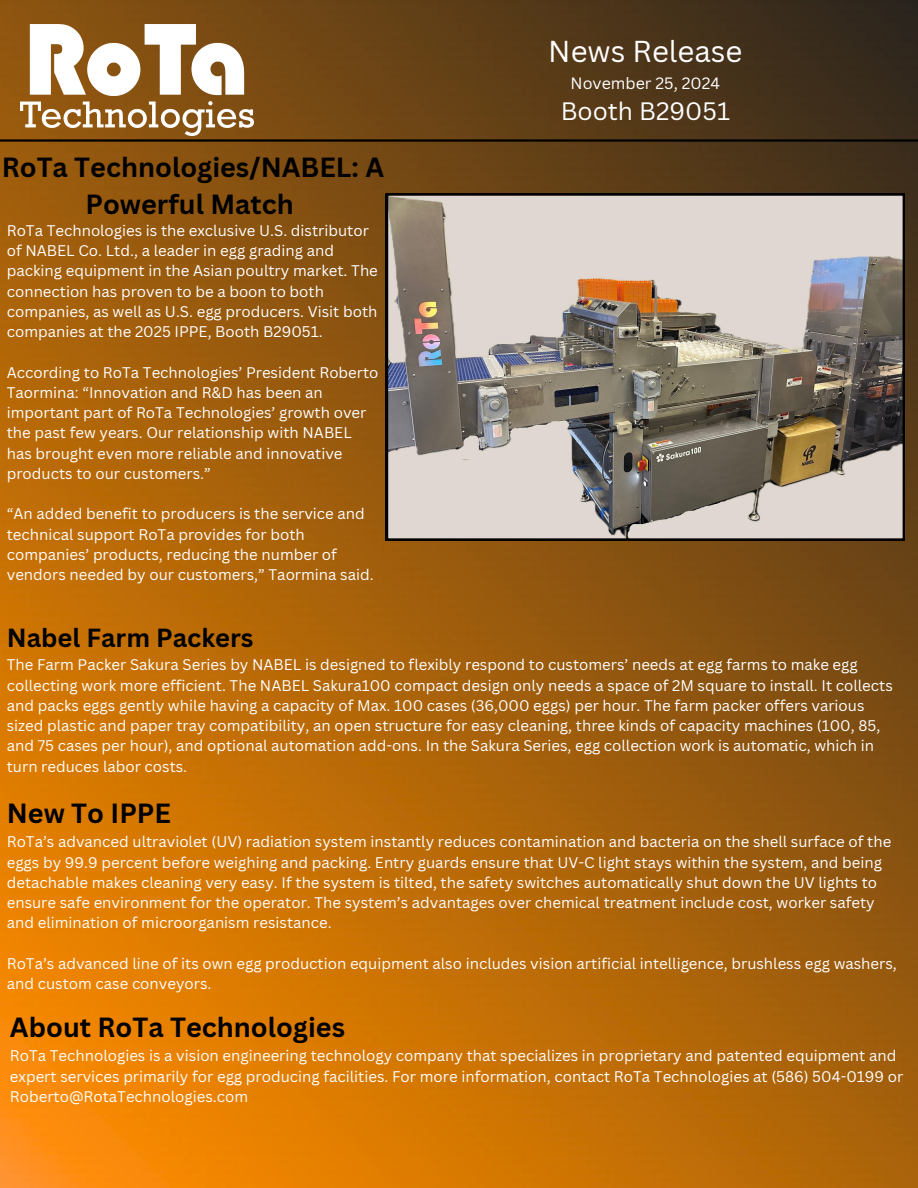
<style>
.page{position:relative;width:918px;height:1188px;background:#fff}
.page>*{position:absolute;margin:0;border:0;box-sizing:border-box;transform-origin:0 0}
.t1{font:29.4px "Canva Sans";color:#fff}
.t2{font:700 27px/37.2px "Canva Sans";color:#000;text-align:center}
.t3{font:700 25.5px "Canva Sans";color:#000}
.t4{font:24.6px "Canva Sans";color:#fff}
.t5{font:15.9px "Canva Sans";color:#fff}
.t6{font:15px/20.2px "Canva Sans";color:#fff}
</style>
<div class="page">
<img style="left:0;top:0;width:918px;height:1188px">
<img style="left:20px;top:24px;width:233px;height:112px">
<hr style="left:0;top:139px;width:918px;height:3px;background:#000">
<img style="left:386px;top:193px;width:519px;height:348px">
<p class="t2" style="left:2px;top:148px;width:384px">RoTa Technologies/NABEL: A<br>Powerful Match</p>
<p class="t6" style="left:7px;top:220px;width:373px">RoTa Technologies is the exclusive U.S. distributor of NABEL Co. Ltd., a leader in egg grading and packing equipment in the Asian poultry market. The connection has proven to be a boon to both companies, as well as U.S. egg producers. Visit both companies at the 2025 IPPE, Booth B29051.</p>
<p class="t6" style="left:7px;top:362px;width:373px">According to RoTa Technologies’ President Roberto Taormina: “Innovation and R&amp;D has been an important part of RoTa Technologies’ growth over the past few years. Our relationship with NABEL has brought even more reliable and innovative products to our customers.”</p>
<p class="t6" style="left:7px;top:503px;width:368px">“An added benefit to producers is the service and technical support RoTa provides for both companies’ products, reducing the number of vendors needed by our customers,” Taormina said.</p>
<p class="t1" style="left:548px;top:31px;width:196px">News Release</p>
<p class="t5" style="left:571px;top:72px;width:151px">November 25, 2024</p>
<h1 class="t4" style="left:561px;top:94px;width:171px">Booth B29051</h1>
<p class="t3" style="left:7px;top:620px;width:248px">Nabel Farm Packers</p>
<p class="t6" style="left:7px;top:655px;width:888px">The Farm Packer Sakura Series by NABEL is designed to flexibly respond to customers’ needs at egg farms to make egg collecting work more efficient. The NABEL Sakura100 compact design only needs a space of 2M square to install. It collects and packs eggs gently while having a capacity of Max. 100 cases (36,000 eggs) per hour. The farm packer offers various sized plastic and paper tray compatibility, an open structure for easy cleaning, three kinds of capacity machines (100, 85, and 75 cases per hour), and optional automation add-ons. In the Sakura Series, egg collection work is automatic, which in turn reduces labor costs.</p>
<p class="t2" style="left:7px;top:794px;width:166px">New To IPPE</p>
<p class="t6" style="left:7px;top:831px;width:886px">RoTa’s advanced ultraviolet (UV) radiation system instantly reduces contamination and bacteria on the shell surface of the eggs by 99.9 percent before weighing and packing. Entry guards ensure that UV-C light stays within the system, and being detachable makes cleaning very easy. If the system is tilted, the safety switches automatically shut down the UV lights to ensure safe environment for the operator. The system’s advantages over chemical treatment include cost, worker safety and elimination of microorganism resistance.</p>
<p class="t6" style="left:7px;top:953px;width:892px">RoTa’s advanced line of its own egg production equipment also includes vision artificial intelligence, brushless egg washers, and custom case conveyors.</p>
<p class="t2" style="left:10px;top:1008px;width:337px">About RoTa Technologies</p>
<p class="t6" style="left:10px;top:1045px;width:895px">RoTa Technologies is a vision engineering technology company that specializes in proprietary and patented equipment and expert services primarily for egg producing facilities. For more information, contact RoTa Technologies at (586) 504-0199 or<br>Roberto@RotaTechnologies.com</p>
</div>
